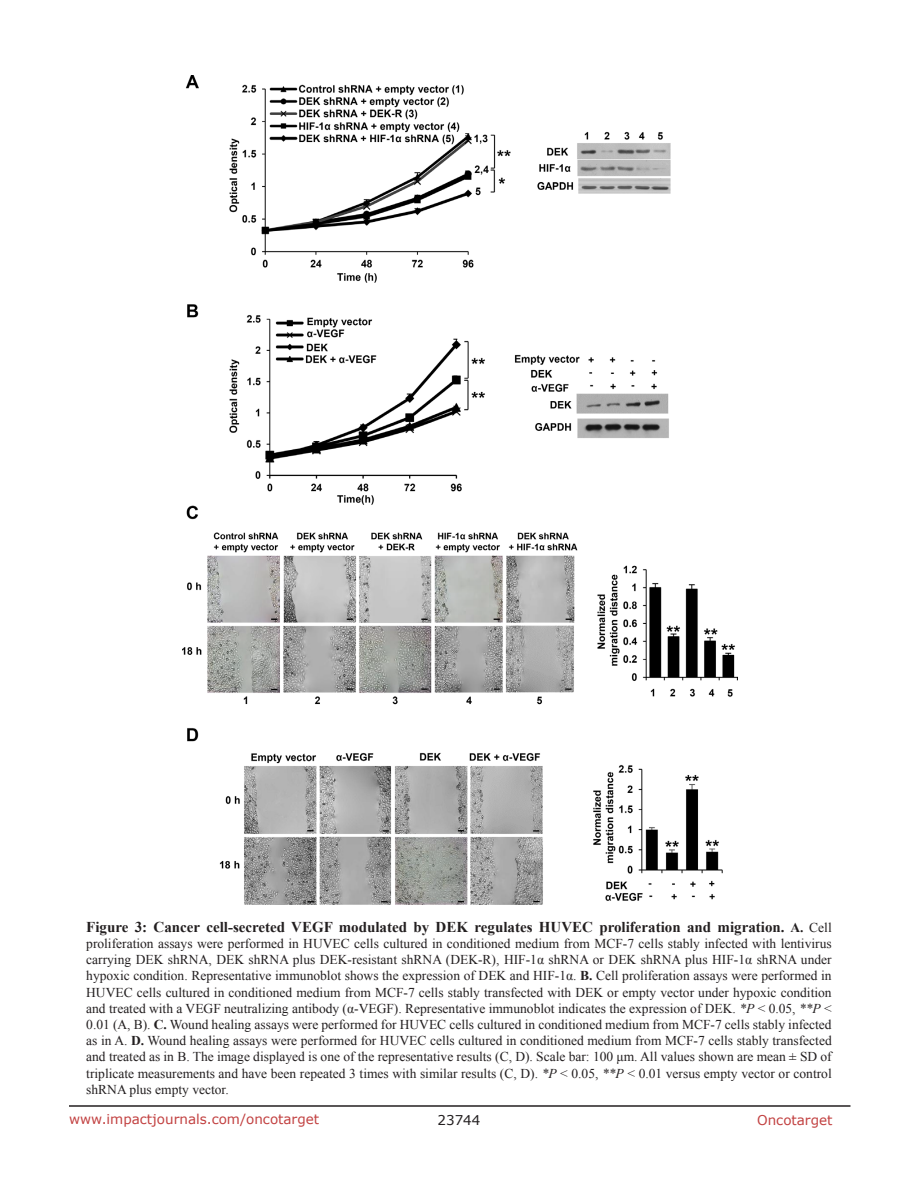
<style>
.page{position:relative;width:918px;height:1188px;background:#fff}
.page>*{position:absolute;margin:0;border:0;box-sizing:border-box;transform-origin:0 0}
.figuretext{font:700 15px "Times New Roman";color:#231f20}
.figuretext-2{font:13.5px/16.2px "Times New Roman";color:#231f20;text-align:justify}
.t1{font:13.5px "Verdana";color:#c24141}
.t2{font:13.5px "Verdana";color:#231f20}
.s1{font-size:13.5px}
.s2{font-weight:400;font-size:13.5px}
.s3{font-weight:700}
.s4{font-style:italic}
</style>
<div class="page">
<hr style="left:69px;top:1105px;width:781px;height:2px;background:#231f20">
<img style="left:182px;top:75px;width:555px;height:830px">
<p class="figuretext" style="left:86px;top:916px;width:747px">Figure 3: Cancer cell-secreted VEGF modulated by DEK regulates HUVEC proliferation and migration. <span class="s1">A.</span> <span class="s2">Cell</span></p>
<p class="figuretext-2" style="left:86px;top:935px;width:747px">proliferation assays were performed in HUVEC cells cultured in conditioned medium from MCF-7 cells stably infected with lentivirus carrying DEK shRNA, DEK shRNA plus DEK-resistant shRNA (DEK-R), HIF-1α shRNA or DEK shRNA plus HIF-1α shRNA under hypoxic condition. Representative immunoblot shows the expression of DEK and HIF-1α. <span class="s3">B.</span> Cell proliferation assays were performed in HUVEC cells cultured in conditioned medium from MCF-7 cells stably transfected with DEK or empty vector under hypoxic condition and treated with a VEGF neutralizing antibody (α-VEGF). Representative immunoblot indicates the expression of DEK. <span class="s4">*P</span> &lt; 0.05, <span class="s4">**P</span> &lt; 0.01 (A, B). <span class="s3">C.</span> Wound healing assays were performed for HUVEC cells cultured in conditioned medium from MCF-7 cells stably infected as in A. <span class="s3">D.</span> Wound healing assays were performed for HUVEC cells cultured in conditioned medium from MCF-7 cells stably transfected and treated as in B. The image displayed is one of the representative results (C, D). Scale bar: 100 μm. All values shown are mean ± SD of triplicate measurements and have been repeated 3 times with similar results (C, D). <span class="s4">*P</span> &lt; 0.05, <span class="s4">**P</span> &lt; 0.01 versus empty vector or control shRNA plus empty vector.</p>
<p class="t1" style="left:69px;top:1110px;width:252px">www.impactjournals.com/oncotarget</p>
<p class="t2" style="left:438px;top:1111px;width:44px">23744</p>
<p class="t1" style="left:757px;top:1111px;width:77px">Oncotarget</p>
</div>
